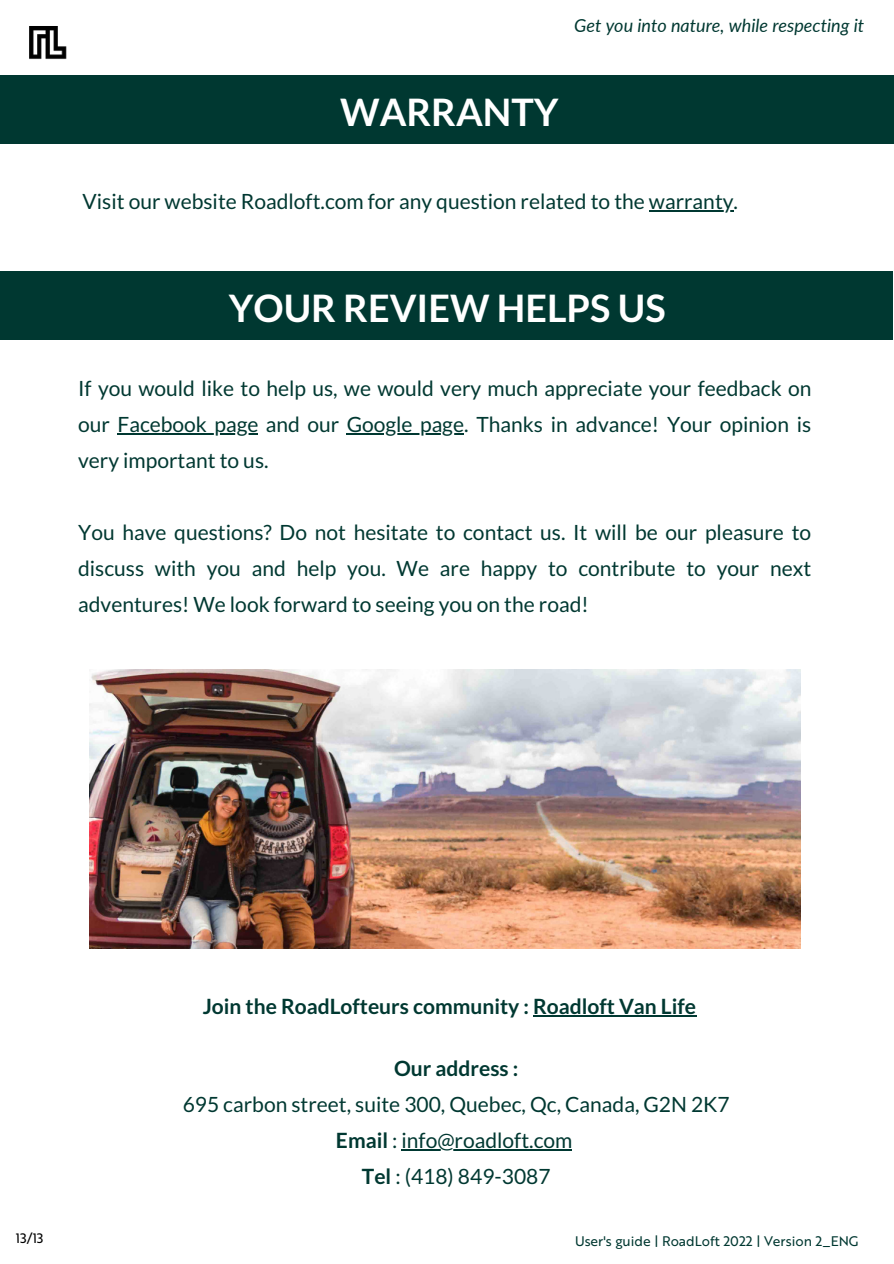
<style>
.page{position:relative;width:894px;height:1264px;background:#fff}
.page>*{position:absolute;margin:0;border:0;box-sizing:border-box;transform-origin:0 0}
.t1{font:700 37.8px "Lato";color:#fff}
.t2{font:21px/36px "Lato";color:#003831;text-align:justify}
.t3{font:700 21px "Lato";color:#003831}
.t4{font:italic 18px "Lato";color:#003831}
.t5{font:13.5px "Brother 1816 Regular";color:#003831}
.t6{font:13.2px "Brother 1816 Regular";color:#000}
.s1{font-weight:700}
</style>
<div class="page">
<hr style="left:117px;top:433px;width:141px;height:1px;background:#003831">
<hr style="left:346px;top:433px;width:118px;height:1px;background:#003831">
<img style="left:89px;top:669px;width:711px;height:279px">
<div style="left:0;top:76px;width:893px;height:68px;background:#003831"></div>
<div style="left:0;top:271px;width:892px;height:69px;background:#003831"></div>
<hr style="left:648px;top:210px;width:85px;height:1px;background:#003831">
<hr style="left:401px;top:1149px;width:171px;height:1px;background:#003831">
<img style="left:0;top:26px;width:143px;height:50px">
<hr style="left:533px;top:1015px;width:163px;height:1px;background:#003831">
<p class="t4" style="left:574px;top:13px;width:291px">Get you into nature, while respecting it</p>
<h1 class="t1" style="left:340px;top:91px;width:220px">WARRANTY</h1>
<p class="t2" style="left:83px;top:183px;width:656px">Visit our website Roadloft.com for any question related to the warranty.</p>
<h1 class="t1" style="left:229px;top:287px;width:438px">YOUR REVIEW HELPS US</h1>
<p class="t2" style="left:78px;top:370px;width:734px">If you would like to help us, we would very much appreciate your feedback on our Facebook page and our Google page. Thanks in advance! Your opinion is very important to us.</p>
<p class="t2" style="left:78px;top:514px;width:734px">You have questions? Do not hesitate to contact us. It will be our pleasure to discuss with you and help you. We are happy to contribute to your next adventures! We look forward to seeing you on the road!</p>
<p class="t3" style="left:203px;top:994px;width:494px">Join the RoadLofteurs community : Roadloft Van Life</p>
<p class="t3" style="left:394px;top:1056px;width:126px">Our address :</p>
<p class="t2" style="left:183px;top:1086px;width:548px;text-align:center">695 carbon street, suite 300, Quebec, Qc, Canada, G2N 2K7<br><span class="s1">Email</span> : info@roadloft.com<br><span class="s1">Tel</span> : (418) 849-3087</p>
<p class="t6" style="left:16px;top:1228px;width:29px;rotate:-1deg">13/13</p>
<p class="t5" style="left:575px;top:1230px;width:285px">User's guide | RoadLoft 2022 | Version 2_ENG</p>
</div>
